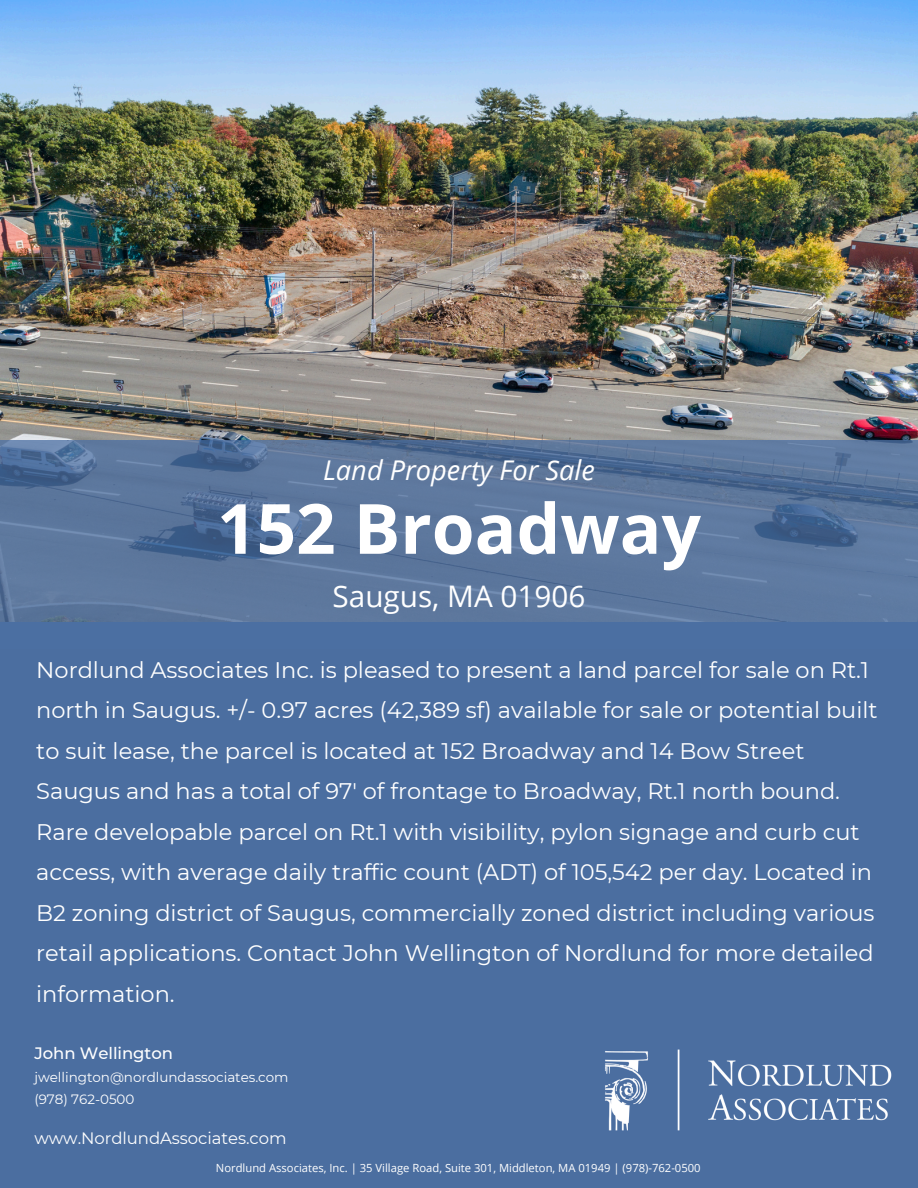
<style>
.page{position:relative;width:918px;height:1188px;background:#fff}
.page>*{position:absolute;margin:0;border:0;box-sizing:border-box;transform-origin:0 0}
.t1{font:700 69.3px "Open Sans";color:#fff}
.t2{font:29.7px "Open Sans";color:#fff}
.t3{font:italic 27.3px "Open Sans";color:#fff}
.t4{font:22.5px/40.5px "Montserrat";color:#fff}
.t5{font:16.5px "Montserrat";letter-spacing:-.005em;color:#fff}
.t6{font:500 16.5px "Montserrat";letter-spacing:-.005em;color:#fff}
.t7{font:13.5px/21.3px "Montserrat";letter-spacing:-.005em;color:#fff}
.t8{font:11.25px "Open Sans";color:#fff}
</style>
<div class="page">
<img style="left:0;top:0;width:918px;height:1188px">
<svg style="left:0;top:441px;width:918px;height:208px;background:#58749c"></svg>
<h5 class="t3" style="left:323px;top:450px;width:273px">Land Property For Sale</h5>
<h5 class="t1" style="left:217px;top:480px;width:485px">152 Broadway</h5>
<h5 class="t2" style="left:333px;top:575px;width:254px">Saugus, MA 01906</h5>
<h2 class="t4" style="left:36px;top:650px;width:843px">Nordlund Associates Inc. is pleased to present a land parcel for sale on Rt.1 north in Saugus. +/- 0.97 acres (42,389 sf) available for sale or potential built to suit lease, the parcel is located at 152 Broadway and 14 Bow Street Saugus and has a total of 97' of frontage to Broadway, Rt.1 north bound.<br>Rare developable parcel on Rt.1 with visibility, pylon signage and curb cut access, with average daily traffic count (ADT) of 105,542 per day. Located in B2 zoning district of Saugus, commercially zoned district including various retail applications. Contact John Wellington of Nordlund for more detailed information.</h2>
<p class="t6" style="left:34px;top:1043px;width:140px">John Wellington</p>
<p class="t7" style="left:34px;top:1067px;width:256px">jwellington@nordlundassociates.com (978) 762-0500</p>
<h3 class="t5" style="left:34px;top:1128px;width:254px">www.NordlundAssociates.com</h3>
<h4 class="t8" style="left:216px;top:1160px;width:486px">Nordlund Associates, Inc. | 35 Village Road, Suite 301, Middleton, MA 01949 | (978)-762-0500</h4>
<p class="t8" style="left:208px;top:1160px;width:504px">Nordlund Associates, Inc. | 199 Rosewood Drive, Suite 150, Danvers, MA 01923 | (978)-762-0500</p>
</div>
